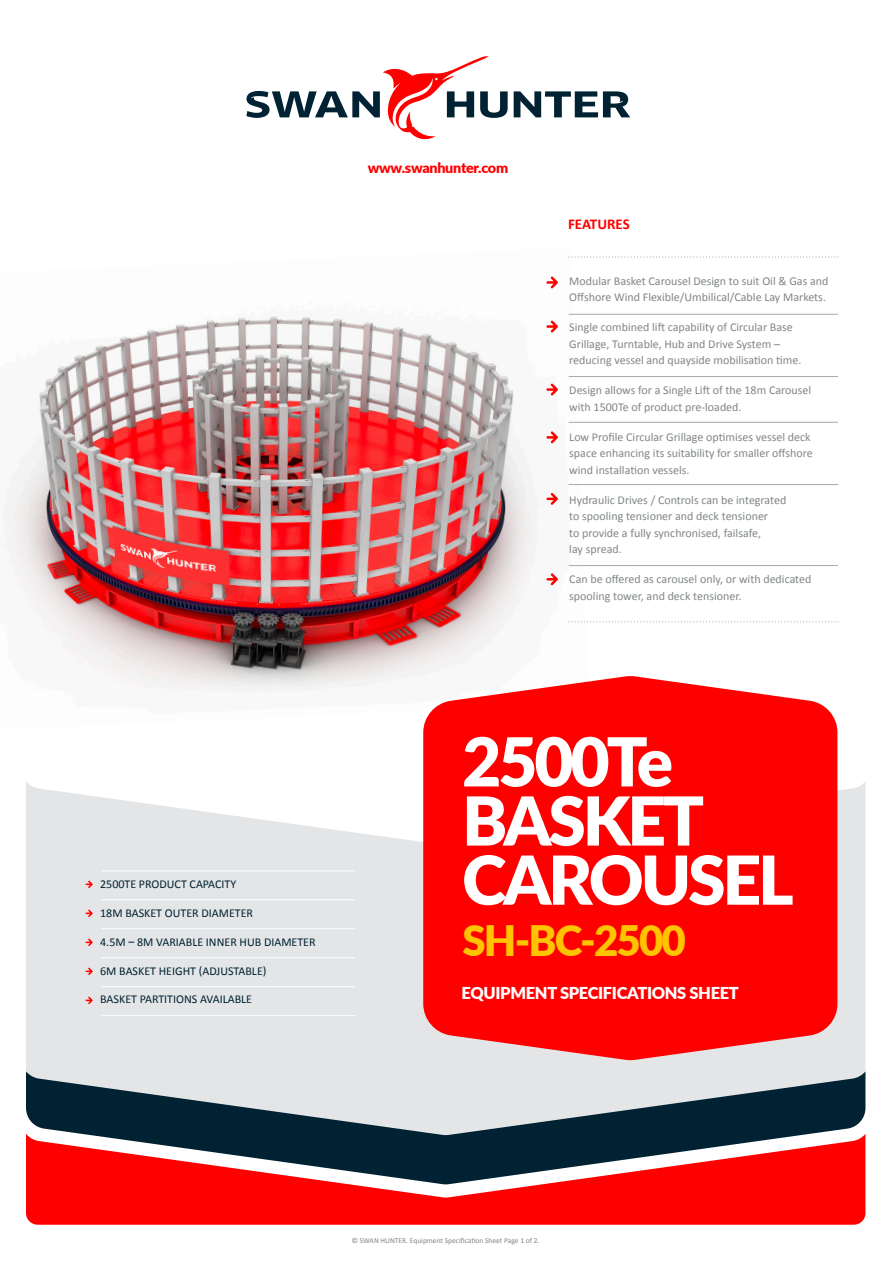
<style>
.page{position:relative;width:893px;height:1263px;background:#fff}
.page>*{position:absolute;margin:0;border:0;box-sizing:border-box;transform-origin:0 0}
.t1{font:900 67.5px/59.1px "Lato";letter-spacing:-.045em;color:#fff}
.t2{font:900 42px "Lato";letter-spacing:-.045em;color:#ffc400}
.t3{font:900 16.5px "Lato";letter-spacing:-.02em;color:#fff}
.t4{font:700 15px "Calibri";color:#f00}
.t5{font:900 14.4px "Lato";letter-spacing:-.02em;color:#f00}
.t6{font:12px/16.5px "Calibri";color:#818686}
.t7{font:12px "Calibri";color:#002232}
.t8{font:7.5px "Calibri";color:#818686}
</style>
<div class="page">
<img style="left:3px;top:256px;width:586px;height:436px">
<svg style="left:26px;top:781px;width:839px;height:290px;background:#e6e7e9"></svg>
<div style="left:26px;top:1184px;width:839px;height:41px;background:#f00"></div>
<svg style="left:26px;top:1071px;width:839px;height:113px;background:#877077"></svg>
<svg style="left:423px;top:676px;width:414px;height:384px;background:#fd1212"></svg>
<hr style="left:569px;top:314px;width:269px;height:1px;background:#a3aab1">
<hr style="left:569px;top:565px;width:269px;height:1px;background:#a3aab1">
<hr style="left:569px;top:376px;width:269px;height:1px;background:#a3aab1">
<hr style="left:569px;top:422px;width:269px;height:1px;background:#a3aab1">
<hr style="left:569px;top:484px;width:269px;height:1px;background:#a3aab1">
<hr style="left:101px;top:899px;width:254px;height:1px;background:#fff">
<hr style="left:101px;top:928px;width:254px;height:1px;background:#fff">
<hr style="left:101px;top:957px;width:254px;height:1px;background:#fff">
<hr style="left:101px;top:986px;width:254px;height:1px;background:#fff">
<hr style="left:101px;top:1015px;width:254px;height:1px;background:#fff">
<hr style="left:101px;top:870px;width:254px;height:1px;background:#fff">
<svg style="left:569px;top:256px;width:270px;height:2px"></svg>
<svg style="left:569px;top:621px;width:270px;height:1px"></svg>
<svg style="left:514px;top:91px;width:116px;height:26px"></svg>
<svg style="left:246px;top:56px;width:262px;height:83px"></svg>
<svg style="left:546px;top:276px;width:12px;height:12px"></svg>
<svg style="left:546px;top:320px;width:12px;height:12px"></svg>
<svg style="left:546px;top:383px;width:12px;height:12px"></svg>
<svg style="left:546px;top:431px;width:12px;height:12px"></svg>
<svg style="left:546px;top:573px;width:12px;height:12px"></svg>
<svg style="left:546px;top:493px;width:12px;height:12px"></svg>
<svg style="left:86px;top:880px;width:7px;height:8px"></svg>
<svg style="left:86px;top:909px;width:7px;height:8px"></svg>
<svg style="left:86px;top:938px;width:7px;height:8px"></svg>
<svg style="left:86px;top:968px;width:7px;height:7px"></svg>
<svg style="left:86px;top:997px;width:7px;height:7px"></svg>
<p class="t5" style="left:368px;top:157px;width:142px">www.swanhunter.com</p>
<p class="t4" style="left:568px;top:215px;width:63px">FEATURES</p>
<p class="t6" style="left:569px;top:272px;width:261px">Modular Basket Carousel Design to suit Oil &amp; Gas and<br>Offshore Wind Flexible/Umbilical/Cable Lay Markets.</p>
<p class="t6" style="left:569px;top:318px;width:234px">Single combined lift capability of Circular Base<br>Grillage, Turntable, Hub and Drive System – reducing vessel and quayside mobilisation time.</p>
<p class="t6" style="left:569px;top:381px;width:243px">Design allows for a Single Lift of the 18m Carousel with 1500Te of product pre-loaded.</p>
<p class="t6" style="left:569px;top:428px;width:245px">Low Profile Circular Grillage optimises vessel deck space enhancing its suitability for smaller offshore wind installation vessels.</p>
<p class="t6" style="left:569px;top:491px;width:219px">Hydraulic Drives / Controls can be integrated to spooling tensioner and deck tensioner<br>to provide a fully synchronised, failsafe,<br>lay spread.</p>
<p class="t6" style="left:569px;top:570px;width:244px">Can be offered as carousel only, or with dedicated spooling tower, and deck tensioner.</p>
<p class="t7" style="left:100px;top:877px;width:138px">2500TE PRODUCT CAPACITY</p>
<p class="t7" style="left:100px;top:906px;width:154px">18M BASKET OUTER DIAMETER</p>
<p class="t7" style="left:100px;top:934px;width:217px">4.5M – 8M VARIABLE INNER HUB DIAMETER</p>
<p class="t7" style="left:100px;top:963px;width:168px">6M BASKET HEIGHT (ADJUSTABLE)</p>
<p class="t7" style="left:100px;top:992px;width:153px">BASKET PARTITIONS AVAILABLE</p>
<h1 class="t1" style="left:462px;top:729px;width:333px">2500Te<br>BASKET<br>CAROUSEL</h1>
<h2 class="t2" style="left:462px;top:909px;width:225px">SH-BC-2500</h2>
<h3 class="t3" style="left:462px;top:980px;width:279px">EQUIPMENT SPECIFICATIONS SHEET</h3>
<p class="t8" style="left:352px;top:1236px;width:189px">© SWAN HUNTER. Equipment Specification Sheet Page 1 of 2.</p>
</div>
